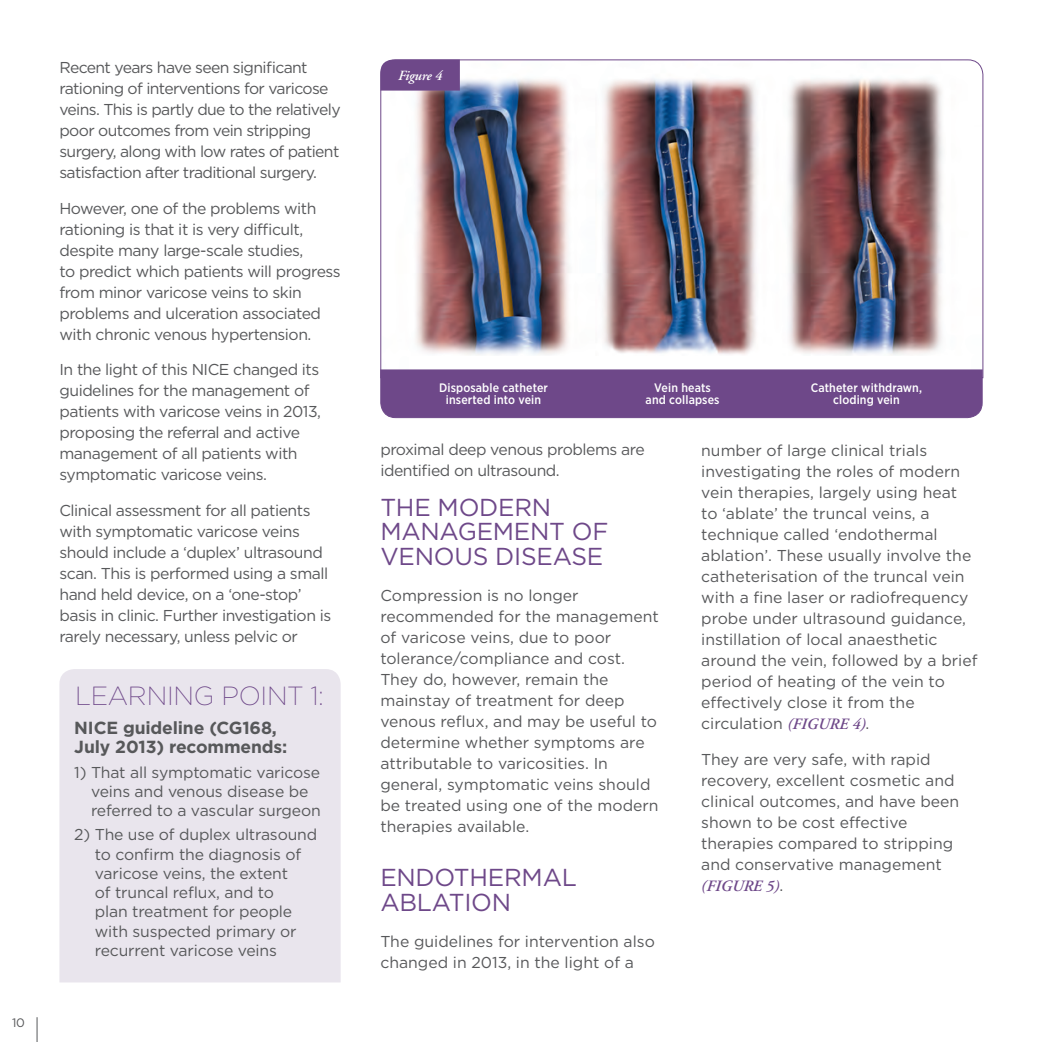
<style>
.page{position:relative;width:1042px;height:1042px;background:#fff}
.page>*{position:absolute;margin:0;border:0;box-sizing:border-box;transform-origin:0 0}
.t1{font:200 26.25px "Gotham";letter-spacing:-.01em;color:#6e4889}
.t2{font:24.5px/24.5px "Gotham";letter-spacing:-.01em;color:#6e4889}
.t3{font:700 17.5px/19.2px "Gotham";letter-spacing:-.01em;color:#57585a}
.t4{font:15.75px/21px "Gotham";letter-spacing:-.015em;color:#57585a}
.t5{font:15.75px/21px "Gotham";letter-spacing:-.04em;color:#57585a}
.t6{font:italic 600 15.75px "Adobe Garamond";color:#6e4889}
.t7{font:italic 600 14px "Adobe Garamond";letter-spacing:-.01em;color:#fff}
.t8{font:500 12.25px/12.2px "Gotham Narrow";letter-spacing:.01em;color:#fff;text-align:center}
.t9{font:12.25px "Gotham";color:#57585a}
.s1{font-family:"Adobe Garamond";font-weight:600;font-style:italic;color:#6e4889}
.s2{font-family:"Gotham";font-weight:400;font-style:normal;color:#57585a}
</style>
<div class="page">
<svg style="left:37px;top:1017px;width:1px;height:25px"></svg>
<div style="left:59px;top:669px;width:282px;height:313px;background:#e9e5ed"></div>
<img style="left:380px;top:59px;width:603px;height:319px">
<div style="left:380px;top:60px;width:80px;height:31px;background:#6e4889"></div>
<div style="left:409px;top:356px;width:561px;height:53px;background:#fff"></div>
<div style="left:380px;top:369px;width:602px;height:49px;background:#6e4889"></div>
<p class="t9" style="left:12px;top:1016px;width:14px">10</p>
<p class="t5" style="left:59px;top:56px;width:283px">Recent years have seen significant rationing of interventions for varicose veins. This is partly due to the relatively poor outcomes from vein stripping surgery, along with low rates of patient satisfaction after traditional surgery.</p>
<p class="t4" style="left:59px;top:197px;width:283px">However, one of the problems with rationing is that it is very difficult, despite many large-scale studies,<br>to predict which patients will progress from minor varicose veins to skin problems and ulceration associated with chronic venous hypertension.</p>
<p class="t4" style="left:59px;top:359px;width:263px">In the light of this NICE changed its guidelines for the management of patients with varicose veins in 2013, proposing the referral and active management of all patients with symptomatic varicose veins.</p>
<p class="t4" style="left:59px;top:500px;width:273px">Clinical assessment for all patients with symptomatic varicose veins should include a ‘duplex’ ultrasound scan. This is performed using a small hand held device, on a ‘one-stop’ basis in clinic. Further investigation is rarely necessary, unless pelvic or</p>
<h1 class="t1" style="left:75px;top:679px;width:250px">LEARNING POINT 1:</h1>
<p class="t3" style="left:74px;top:718px;width:214px">NICE guideline (CG168,<br>July 2013) recommends:</p>
<p class="t4" style="left:91px;top:762px;width:231px;line-height:19.2px;text-indent:-17px">1) That all symptomatic varicose veins and venous disease be referred to a vascular surgeon</p>
<p class="t4" style="left:95px;top:825px;width:224px;line-height:19.2px;text-indent:-21px">2) The use of duplex ultrasound to confirm the diagnosis of varicose veins, the extent<br>of truncal reflux, and to<br>plan treatment for people with suspected primary or recurrent varicose veins</p>
<p class="t7" style="left:398px;top:68px;width:46px">Figure 4</p>
<p class="t8" style="left:439px;top:381px;width:110px">Disposable catheter inserted into vein</p>
<p class="t8" style="left:645px;top:381px;width:75px">Vein heats and collapses</p>
<p class="t8" style="left:811px;top:381px;width:113px">Catheter withdrawn, cloding vein</p>
<p class="t4" style="left:380px;top:439px;width:266px">proximal deep venous problems are identified on ultrasound.</p>
<h2 class="t2" style="left:380px;top:494px;width:230px">THE MODERN<br>MANAGEMENT OF<br>VENOUS DISEASE</h2>
<p class="t4" style="left:380px;top:584px;width:280px">Compression is no longer recommended for the management of varicose veins, due to poor tolerance/compliance and cost.<br>They do, however, remain the mainstay of treatment for deep venous reflux, and may be useful to determine whether symptoms are attributable to varicosities. In general, symptomatic veins should be treated using one of the modern therapies available.</p>
<h2 class="t2" style="left:380px;top:864px;width:198px">ENDOTHERMAL<br>ABLATION</h2>
<p class="t4" style="left:380px;top:930px;width:276px">The guidelines for intervention also changed in 2013, in the light of a</p>
<p class="t4" style="left:701px;top:439px;width:278px">number of large clinical trials investigating the roles of modern vein therapies, largely using heat<br>to ‘ablate’ the truncal veins, a technique called ‘endothermal ablation’. These usually involve the catheterisation of the truncal vein with a fine laser or radiofrequency probe under ultrasound guidance, instillation of local anaesthetic around the vein, followed by a brief period of heating of the vein to effectively close it from the circulation <span class="s1">(FIGURE 4)</span>.</p>
<p class="t4" style="left:701px;top:748px;width:259px">They are very safe, with rapid recovery, excellent cosmetic and clinical outcomes, and have been shown to be cost effective therapies compared to stripping and conservative management</p>
<p class="t6" style="left:701px;top:877px;width:84px">(FIGURE 5)<span class="s2">.</span></p>
</div>
